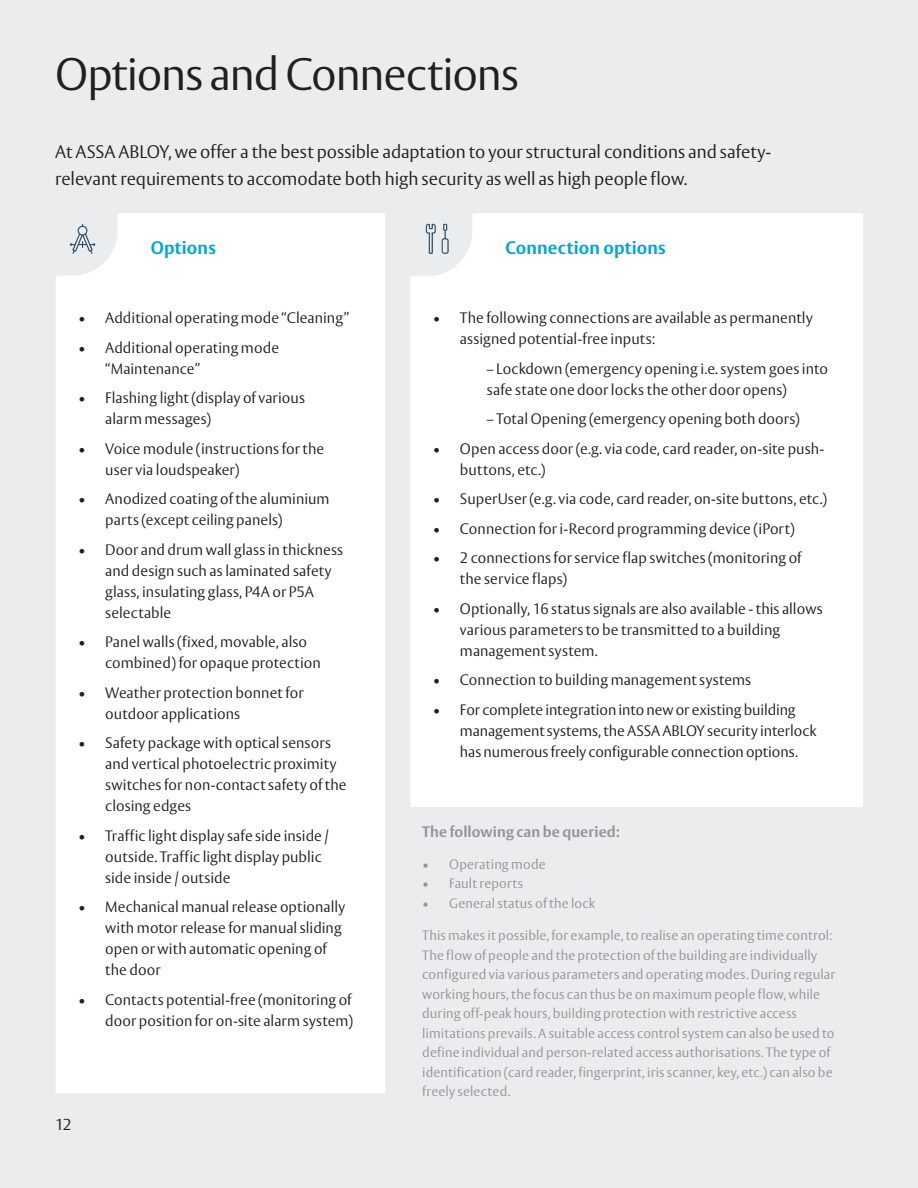
<style>
.page{position:relative;width:918px;height:1188px;background:#ebeced}
.page>*{position:absolute;margin:0;border:0;box-sizing:border-box;transform-origin:0 0}
.t1{font:300 45px "ASSA Vesta";letter-spacing:-.025em;color:#231f20}
.t2{font:300 18px/27px "ASSA Vesta";letter-spacing:-.005em;color:#231f20}
.t3{font:700 18px "ASSA Vesta";letter-spacing:.01em;color:#00a7d1}
.t4{font:300 15.75px "ASSA Vesta";color:#231f20}
.t5{font:300 15px/21px "ASSA Vesta";letter-spacing:.005em;color:#231f20}
.t6{font:700 15px "ASSA Vesta";letter-spacing:.01em;color:#939598}
.t7{font:300 13.5px/19.5px "ASSA Vesta";letter-spacing:.01em;color:#939598}
</style>
<div class="page">
<div style="left:56px;top:213px;width:329px;height:880px;background:#fff"></div>
<div style="left:410px;top:213px;width:453px;height:594px;background:#fff"></div>
<svg style="left:442px;top:224px;width:7px;height:30px"></svg>
<svg style="left:426px;top:224px;width:10px;height:30px"></svg>
<svg style="left:70px;top:224px;width:25px;height:30px"></svg>
<h1 class="t1" style="left:55px;top:47px;width:465px">Options and Connections</h1>
<p class="t2" style="left:55px;top:139px;width:718px">At ASSA ABLOY, we offer a the best possible adaptation to your structural conditions and safety&shy;relevant requirements to accomodate both high security as well as high people flow.</p>
<p class="t3" style="left:151px;top:237px;width:67px">Options</p>
<p class="t3" style="left:505px;top:237px;width:162px">Connection options</p>
<p class="t5" style="left:78px;top:308px;width:272px">• Additional operating mode “Cleaning”</p>
<p class="t5" style="left:105px;top:337px;width:175px;text-indent:-27px">• Additional operating mode “Maintenance”</p>
<p class="t5" style="left:105px;top:388px;width:201px;text-indent:-27px">• Flashing light (display of various alarm messages)</p>
<p class="t5" style="left:105px;top:438px;width:221px;text-indent:-27px">• Voice module (instructions for the user via loudspeaker)</p>
<p class="t5" style="left:105px;top:489px;width:226px;text-indent:-27px">• Anodized coating of the aluminium parts (except ceiling panels)</p>
<p class="t5" style="left:105px;top:539px;width:239px;text-indent:-27px">• Door and drum wall glass in thickness and design such as laminated safety glass, insulating glass, P4A or P5A selectable</p>
<p class="t5" style="left:105px;top:632px;width:217px;text-indent:-27px">• Panel walls (fixed, movable, also combined) for opaque protection</p>
<p class="t5" style="left:105px;top:682px;width:200px;text-indent:-27px">• Weather protection bonnet for outdoor applications</p>
<p class="t5" style="left:105px;top:733px;width:243px;text-indent:-27px">• Safety package with optical sensors and vertical photoelectric proximity switches for non-contact safety of the closing edges</p>
<p class="t5" style="left:105px;top:825px;width:225px;text-indent:-27px">• Traffic light display safe side inside / outside. Traffic light display public side inside / outside</p>
<p class="t5" style="left:105px;top:897px;width:241px;text-indent:-27px">• Mechanical manual release optionally with motor release for manual sliding open or with automatic opening of the door</p>
<p class="t5" style="left:78px;top:989px;width:276px;text-align:right">• Contacts potential-free (monitoring of door position for on-site alarm system)</p>
<p class="t4" style="left:55px;top:1115px;width:18px">12</p>
<p class="t5" style="left:460px;top:308px;width:354px;text-indent:-27px">• The following connections are available as permanently assigned potential-free inputs:</p>
<p class="t5" style="left:487px;top:358px;width:343px">– Lockdown (emergency opening i.e. system goes into safe state one door locks the other door opens)</p>
<p class="t5" style="left:487px;top:409px;width:315px">– Total Opening (emergency opening both doors)</p>
<p class="t5" style="left:460px;top:438px;width:366px;text-indent:-27px">• Open access door (e.g. via code, card reader, on-site push&shy;buttons, etc.)</p>
<p class="t5" style="left:433px;top:489px;width:396px">• SuperUser (e.g. via code, card reader, on-site buttons, etc.)</p>
<p class="t5" style="left:433px;top:518px;width:363px">• Connection for i-Record programming device (iPort)</p>
<p class="t5" style="left:460px;top:548px;width:343px;text-indent:-27px">• 2 connections for service flap switches (monitoring of the service flaps)</p>
<p class="t5" style="left:460px;top:598px;width:364px;text-indent:-27px">• Optionally, 16 status signals are also available - this allows various parameters to be transmitted to a building management system.</p>
<p class="t5" style="left:433px;top:670px;width:320px">• Connection to building management systems</p>
<p class="t5" style="left:460px;top:700px;width:358px;text-indent:-27px">• For complete integration into new or existing building management systems, the ASSA ABLOY security interlock has numerous freely configurable connection options.</p>
<p class="t6" style="left:422px;top:822px;width:199px">The following can be queried:</p>
<p class="t7" style="left:422px;top:855px;width:125px">• Operating mode</p>
<p class="t7" style="left:422px;top:875px;width:103px">• Fault reports</p>
<p class="t7" style="left:422px;top:894px;width:175px">• General status of the lock</p>
<p class="t7" style="left:422px;top:926px;width:415px">This makes it possible, for example, to realise an operating time control:<br>The flow of people and the protection of the building are individually configured via various parameters and operating modes. During regular working hours, the focus can thus be on maximum people flow, while during off-peak hours, building protection with restrictive access limitations prevails. A suitable access control system can also be used to define individual and person-related access authorisations. The type of identification (card reader, fingerprint, iris scanner, key, etc.) can also be freely selected.</p>
</div>
